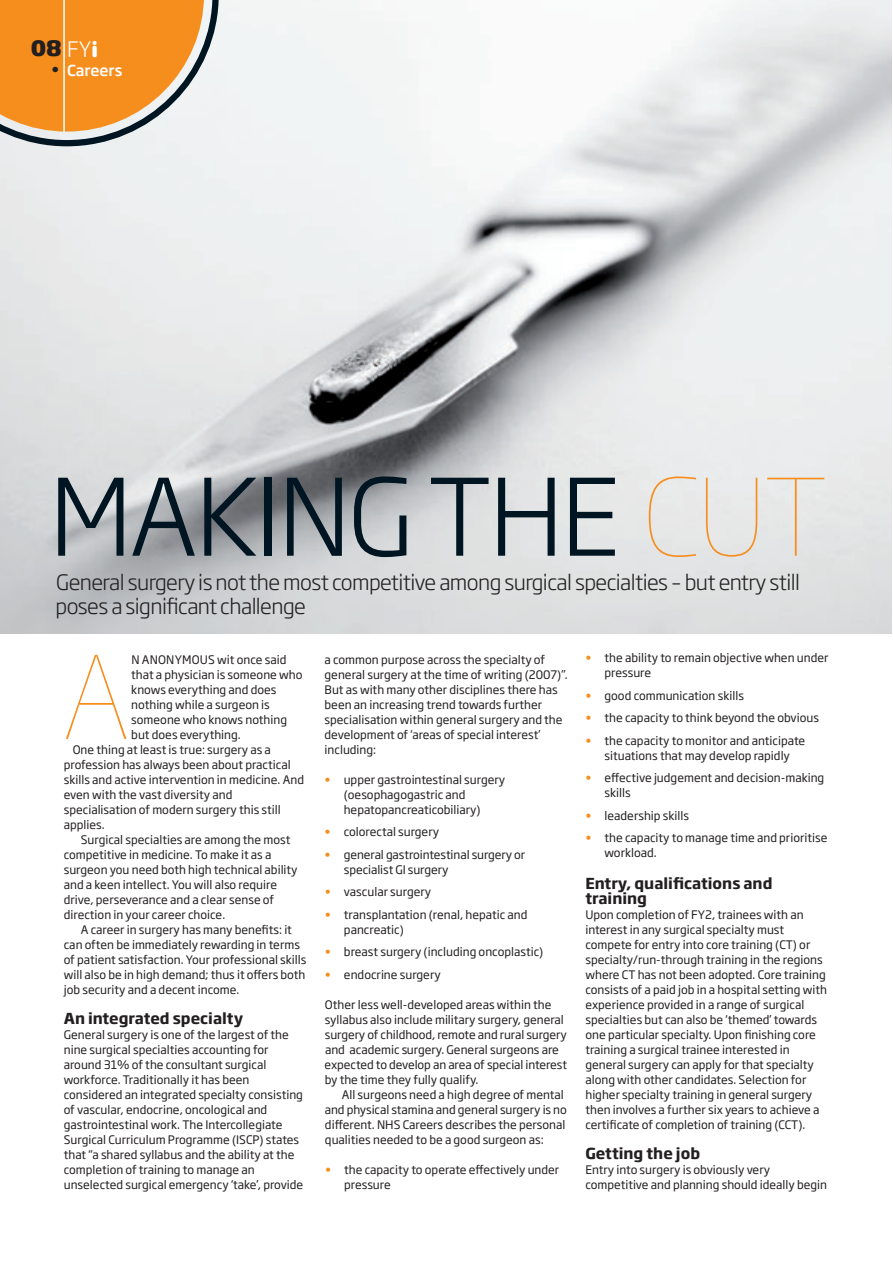
<style>
.page{position:relative;width:893px;height:1263px;background:#fff}
.page>*{position:absolute;margin:0;border:0;box-sizing:border-box;transform-origin:0 0}
.t1{font:100 112.95px "Soho Gothic Std";color:#f68e1e;scale:.95 1}
.t2{font:300 105px "Soho Gothic Std";letter-spacing:-.025em;color:#001522}
.t3{font:300 21px/24px "Soho Gothic Std";letter-spacing:-.03em;color:#231f20}
.t4{font:800 21px "Soho Gothic Std";color:#231f20}
.t5{font:700 15px/15px "Soho Gothic Std";color:#231f20}
.t6{font:500 15px "Soho Gothic Std";color:#fff}
.t7{font:500 15px "Soho Gothic Std";color:#231f20}
.t8{font:11.7px/15px "Soho Gothic Std";color:#231f20}
.s1{font-weight:300;color:#fff}
.s2{font-family:"Helvetica Rounded LT Std";font-weight:900;color:#fff}
.s3{font-weight:100;color:#f68e1e}
.s4{color:#f68e1e}
</style>
<div class="page">
<img style="left:0;top:0;width:891px;height:634px">
<svg style="left:0;top:0;width:219px;height:146px;background:#e59d4f"></svg>
<hr style="left:63px;top:0;width:2px;height:132px;background:#fff">
<h3 class="t4" style="left:31px;top:40px;width:69px">08 <span class="s1">FY</span><span class="s2">i</span></h3>
<p class="t6" style="left:67px;top:64px;width:57px">Careers</p>
<p class="t7" style="left:51px;top:64px;width:9px">•</p>
<h2 class="t2" style="left:49px;top:474px;width:780px">MAKiNG THe <span class="s3">CUT</span></h2>
<h3 class="t3" style="left:56px;top:572px;width:746px">General surgery is not the most competitive among surgical specialties – but entry still poses a significant challenge</h3>
<h1 class="t1" style="left:64px;top:650px;width:70px">A</h1>
<p class="t8" style="left:131px;top:653px;width:157px">N ANONYMOUS wit once said</p>
<p class="t8" style="left:131px;top:668px;width:173px">that a physician is someone who</p>
<p class="t8" style="left:131px;top:683px;width:147px">knows everything and does</p>
<p class="t8" style="left:131px;top:698px;width:140px">nothing while a surgeon is</p>
<p class="t8" style="left:131px;top:713px;width:157px">someone who knows nothing</p>
<p class="t8" style="left:131px;top:728px;width:111px">but does everything.</p>
<p class="t8" style="left:73px;top:743px;width:200px">One thing at least is true: surgery as a</p>
<p class="t8" style="left:64px;top:758px;width:228px">profession has always been about practical</p>
<p class="t8" style="left:64px;top:773px;width:242px">skills and active intervention in medicine. And</p>
<p class="t8" style="left:64px;top:788px;width:170px">even with the vast diversity and</p>
<p class="t8" style="left:64px;top:803px;width:218px">specialisation of modern surgery this still</p>
<p class="t8" style="left:64px;top:818px;width:42px">applies.</p>
<p class="t8" style="left:81px;top:833px;width:211px">Surgical specialties are among the most</p>
<p class="t8" style="left:64px;top:848px;width:209px">competitive in medicine. To make it as a</p>
<p class="t8" style="left:64px;top:863px;width:235px">surgeon you need both high technical ability</p>
<p class="t8" style="left:64px;top:878px;width:215px">and a keen intellect. You will also require</p>
<p class="t8" style="left:64px;top:893px;width:212px">drive, perseverance and a clear sense of</p>
<p class="t8" style="left:64px;top:908px;width:163px">direction in your career choice.</p>
<p class="t8" style="left:81px;top:923px;width:213px">A career in surgery has many benefits: it</p>
<p class="t8" style="left:64px;top:938px;width:238px">can often be immediately rewarding in terms</p>
<p class="t8" style="left:64px;top:953px;width:244px">of patient satisfaction. Your professional skills</p>
<p class="t8" style="left:64px;top:968px;width:243px">will also be in high demand; thus it offers both</p>
<p class="t8" style="left:64px;top:983px;width:177px">job security and a decent income.</p>
<p class="t5" style="left:64px;top:1012px;width:181px">An integrated specialty</p>
<p class="t8" style="left:64px;top:1028px;width:241px">General surgery is one of the largest of the nine surgical specialties accounting for around 31% of the consultant surgical workforce. Traditionally it has been considered an integrated specialty consisting of vascular, endocrine, oncological and gastrointestinal work. The Intercollegiate Surgical Curriculum Programme (ISCP) states that “a shared syllabus and the ability at the completion of training to manage an unselected surgical emergency ‘take’, provide</p>
<p class="t8" style="left:325px;top:653px;width:245px">a common purpose across the specialty of general surgery at the time of writing (2007)”.<br>But as with many other disciplines there has been an increasing trend towards further specialisation within general surgery and the development of ‘areas of special interest’ including:</p>
<p class="t8" style="left:344px;top:773px;width:163px;text-indent:-19px"><span class="s4">•</span> upper gastrointestinal surgery (oesophagogastric and hepatopancreaticobiliary)</p>
<p class="t8" style="left:325px;top:825px;width:116px"><span class="s4">•</span> colorectal surgery</p>
<p class="t8" style="left:344px;top:848px;width:183px;text-indent:-19px"><span class="s4">•</span> general gastrointestinal surgery or specialist GI surgery</p>
<p class="t8" style="left:325px;top:885px;width:108px"><span class="s4">•</span> vascular surgery</p>
<p class="t8" style="left:344px;top:908px;width:185px;text-indent:-19px"><span class="s4">•</span> transplantation (renal, hepatic and pancreatic)</p>
<p class="t8" style="left:325px;top:945px;width:220px"><span class="s4">•</span> breast surgery (including oncoplastic)</p>
<p class="t8" style="left:325px;top:968px;width:117px"><span class="s4">•</span> endocrine surgery</p>
<p class="t8" style="left:325px;top:998px;width:244px">Other less well-developed areas within the syllabus also include military surgery, general surgery of childhood, remote and rural surgery and academic surgery. General surgeons are expected to develop an area of special interest by the time they fully qualify.</p>
<p class="t8" style="left:325px;top:1088px;width:244px;text-indent:17px">All surgeons need a high degree of mental and physical stamina and general surgery is no different. NHS Careers describes the personal qualities needed to be a good surgeon as:</p>
<p class="t8" style="left:344px;top:1163px;width:217px;text-indent:-19px"><span class="s4">•</span> the capacity to operate effectively under pressure</p>
<p class="t8" style="left:604px;top:651px;width:225px;text-indent:-19px"><span class="s4">•</span> the ability to remain objective when under pressure</p>
<p class="t8" style="left:585px;top:689px;width:160px"><span class="s4">•</span> good communication skills</p>
<p class="t8" style="left:585px;top:711px;width:235px"><span class="s4">•</span> the capacity to think beyond the obvious</p>
<p class="t8" style="left:585px;top:734px;width:221px;text-align:center"><span class="s4">•</span> the capacity to monitor and anticipate situations that may develop rapidly</p>
<p class="t8" style="left:604px;top:771px;width:221px;text-indent:-19px"><span class="s4">•</span> effective judgement and decision-making skills</p>
<p class="t8" style="left:585px;top:809px;width:105px"><span class="s4">•</span> leadership skills</p>
<p class="t8" style="left:604px;top:831px;width:224px;text-indent:-19px"><span class="s4">•</span> the capacity to manage time and prioritise workload.</p>
<p class="t5" style="left:585px;top:877px;width:189px">Entry, qualifications and training</p>
<p class="t8" style="left:585px;top:908px;width:243px">Upon completion of FY2, trainees with an interest in any surgical specialty must compete for entry into core training (CT) or specialty/run-through training in the regions where CT has not been adopted. Core training consists of a paid job in a hospital setting with experience provided in a range of surgical specialties but can also be ‘themed’ towards one particular specialty. Upon finishing core training a surgical trainee interested in general surgery can apply for that specialty along with other candidates. Selection for higher specialty training in general surgery then involves a further six years to achieve a certificate of completion of training (CCT).</p>
<p class="t5" style="left:585px;top:1147px;width:116px">Getting the job</p>
<p class="t8" style="left:585px;top:1163px;width:243px">Entry into surgery is obviously very competitive and planning should ideally begin</p>
</div>
